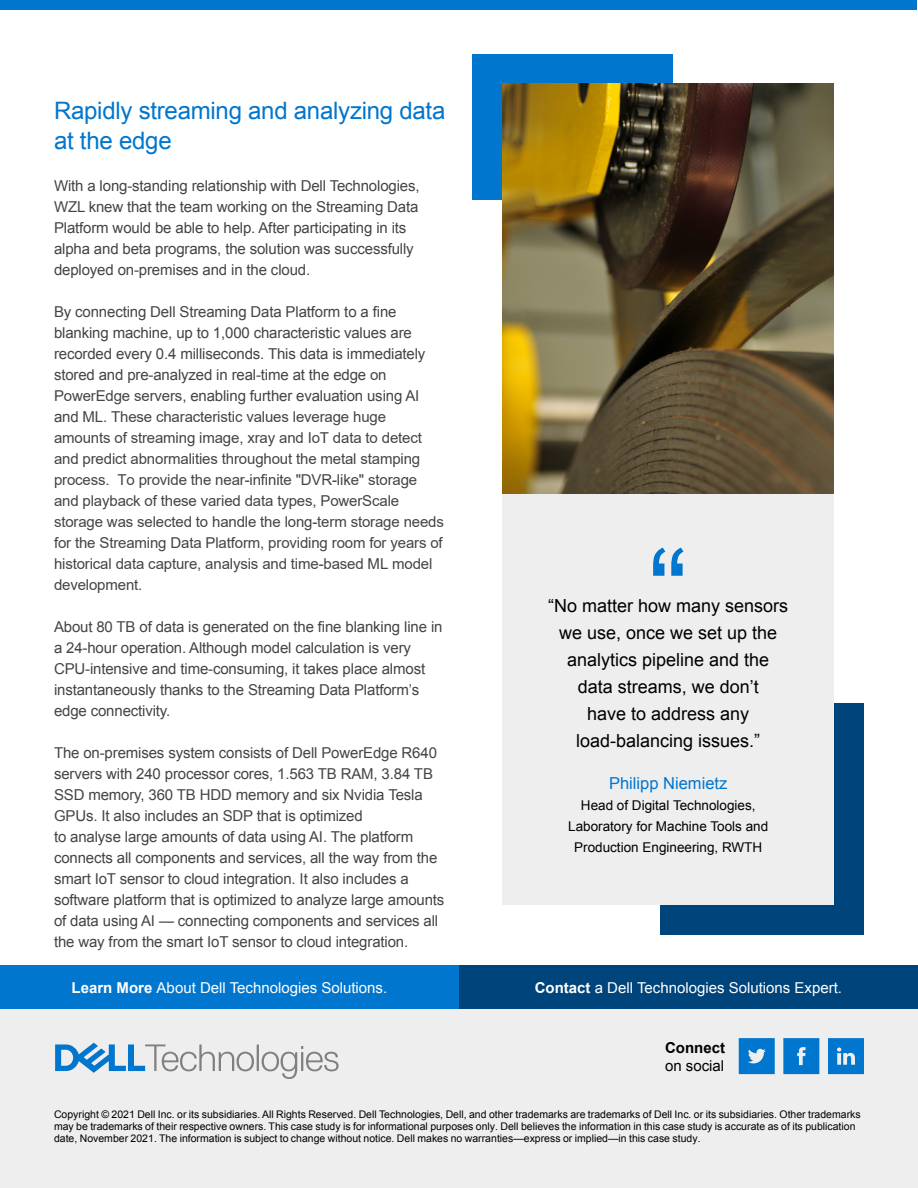
<style>
.page{position:relative;width:918px;height:1188px;background:#fff}
.page>*{position:absolute;margin:0;border:0;box-sizing:border-box;transform-origin:0 0}
.t1{font:120px "Arial";color:#0076ce}
.t2{font:24px/30px "Arial";letter-spacing:-.01em;color:#0076ce}
.t3{font:18px/27px "Arial";color:#000;text-align:center}
.t4{font:16.5px "Arial";color:#0076ce}
.t5{font:15px/21px "Arial";letter-spacing:-.01em;color:#444}
.t6{font:15px/21px "Arial";letter-spacing:-.01em;color:#444}
.t7{font:15px "Arial";color:#fff}
.t8{font:15px "Arial";color:#000}
.t9{font:700 15px "Arial";color:#000}
.t10{font:13.5px/21px "Arial";color:#000;text-align:center}
.t11{font:10.5px/12px "Arial";color:#000}
.s1{font-style:inherit}
.s2{font-weight:700}
</style>
<div class="page">
<div style="left:0;top:0;width:916px;height:10px;background:#0076ce"></div>
<div style="left:472px;top:54px;width:201px;height:145px;background:#0076ce"></div>
<div style="left:660px;top:704px;width:204px;height:231px;background:#00447c"></div>
<img style="left:502px;top:84px;width:332px;height:411px">
<div style="left:502px;top:495px;width:332px;height:410px;background:#eee"></div>
<div style="left:0;top:965px;width:459px;height:45px;background:#0076ce"></div>
<div style="left:459px;top:965px;width:459px;height:45px;background:#00447c"></div>
<div style="left:0;top:1010px;width:918px;height:178px;background:#eee"></div>
<svg style="left:783px;top:1038px;width:36px;height:36px"></svg>
<svg style="left:739px;top:1038px;width:36px;height:36px"></svg>
<svg style="left:828px;top:1038px;width:36px;height:36px"></svg>
<svg style="left:55px;top:1043px;width:284px;height:36px"></svg>
<h2 class="t2" style="left:54px;top:95px;width:393px">Rapidly streaming and analyzing data at the edge</h2>
<p class="t5" style="left:54px;top:175px;width:367px">With a long-standing relationship with Dell Technologies, WZL knew that the team working on the Streaming Data Platform would be able to help. After participating in its alpha and beta programs, the solution was successfully deployed on-premises and in the cloud.</p>
<p class="t6" style="left:54px;top:301px;width:391px"><span class="s1">By connecting Dell Streaming Data Platform to a fine blanking machine, up to 1,000 characteristic values are recorded every 0.4 milliseconds. This data is immediately stored and pre-analyzed in real-time at the edge on PowerEdge servers, enabling further evaluation using AI and ML.</span> These characteristic values leverage huge amounts of streaming image, xray and IoT data to detect and predict abnormalities throughout the metal stamping process. To provide the near-infinite <span class="s1">"DVR-like" storage </span>and playback of these varied data types, PowerScale storage was selected to handle the long-term storage needs for the Streaming Data Platform, providing room for years of historical data capture, analysis and time-based ML model development.</p>
<p class="t5" style="left:54px;top:616px;width:390px">About 80 TB of data is generated on the fine blanking line in a 24-hour operation. Although model calculation is very CPU-intensive and time-consuming, it takes place almost instantaneously thanks to the Streaming Data Platform’s edge connectivity.</p>
<p class="t5" style="left:54px;top:742px;width:392px">The on-premises system consists of Dell PowerEdge R640 servers with 240 processor cores, 1.563 TB RAM, 3.84 TB SSD memory, 360 TB HDD memory and six Nvidia Tesla GPUs. It also includes an SDP that is optimized<br>to analyse large amounts of data using AI. The platform connects all components and services, all the way from the smart IoT sensor to cloud integration. It also includes a software platform that is optimized to analyze large amounts of data using AI — connecting components and services all the way from the smart IoT sensor to cloud integration.</p>
<h1 class="t1" style="left:648px;top:514px;width:41px">“</h1>
<p class="t3" style="left:548px;top:593px;width:242px">“No matter how many sensors we use, once we set up the analytics pipeline and the data streams, we don’t<br>have to address any load-balancing issues.”</p>
<p class="t4" style="left:609px;top:773px;width:120px">Philipp Niemietz</p>
<p class="t10" style="left:568px;top:795px;width:202px">Head of Digital Technologies,<br>Laboratory for Machine Tools and<br>Production Engineering, RWTH</p>
<p class="t7" style="left:72px;top:978px;width:317px"><span class="s2">Learn More</span> About Dell Technologies Solutions.</p>
<p class="t7" style="left:535px;top:978px;width:309px"><span class="s2">Contact</span> a Dell Technologies Solutions Expert.</p>
<p class="t9" style="left:665px;top:1037px;width:61px">Connect</p>
<p class="t8" style="left:665px;top:1055px;width:61px">on social</p>
<p class="t11" style="left:54px;top:1108px;width:808px">Copyright © 2021 Dell Inc. or its subsidiaries. All Rights Reserved. Dell Technologies, Dell, and other trademarks are trademarks of Dell Inc. or its subsidiaries. Other trademarks may be trademarks of their respective owners. This case study is for informational purposes only. Dell believes the information in this case study is accurate as of its publication date, November 2021. The information is subject to change without notice. Dell makes no warranties—express or implied—in this case study.</p>
</div>
